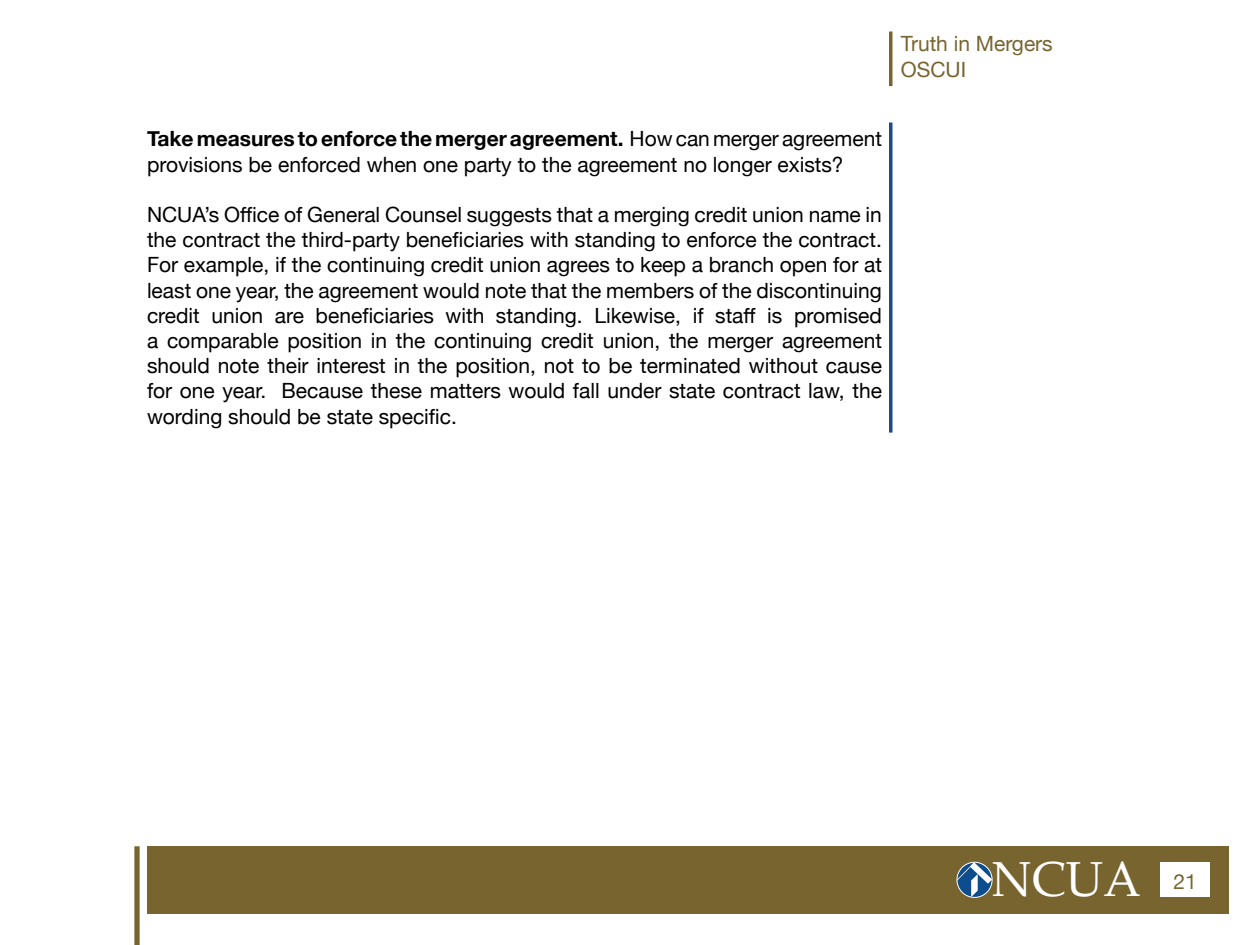
<style>
.page{position:relative;width:1260px;height:945px;background:#fff}
.page>*{position:absolute;margin:0;border:0;box-sizing:border-box;transform-origin:0 0}
.t1{font:48.12px "Palatino";color:#fff}
.t2{font:21px/25.2px "Helvetica Neue";color:#000}
.t3{font:21px/25.2px "Helvetica Neue";color:#77642f}
.s1{font-weight:700}
</style>
<div class="page">
<div style="left:147px;top:846px;width:1081px;height:68px;background:#77642f"></div>
<div style="left:1160px;top:862px;width:50px;height:35px;background:#fff"></div>
<div style="left:134px;top:846px;width:6px;height:99px;background:#77642f"></div>
<hr style="left:889px;top:32px;width:3px;height:54px;background:#77642f">
<div style="left:957px;top:862px;width:35px;height:36px;background:#afa384;border-radius:50%"></div>
<div style="left:957px;top:862px;width:36px;height:36px;border:1px solid #fff;border-radius:50%"></div>
<svg style="left:957px;top:862px;width:35px;height:35px"></svg>
<hr style="left:889px;top:123px;width:3px;height:310px;background:#1e4a8c">
<p class="t3" style="left:901px;top:30px;width:153px">Truth in Mergers<br>OSCUI</p>
<p class="t2" style="left:147px;top:125px;width:736px"><span class="s1">Take measures to enforce the merger agreement.</span> How can merger agreement provisions be enforced when one party to the agreement no longer exists?</p>
<p class="t2" style="left:147px;top:201px;width:737px;text-align:justify">NCUA’s Office of General Counsel suggests that a merging credit union name in the contract the third-party beneficiaries with standing to enforce the contract.<br>For example, if the continuing credit union agrees to keep a branch open for at least one year, the agreement would note that the members of the discontinuing credit union are beneficiaries with standing. Likewise, if staff is promised a comparable position in the continuing credit union, the merger agreement should note their interest in the position, not to be terminated without cause for one year. Because these matters would fall under state contract law, the wording should be state specific.</p>
<h1 class="t1" style="left:992px;top:839px;width:151px">NCUA</h1>
<p class="t3" style="left:1173px;top:868px;width:25px">21</p>
</div>
